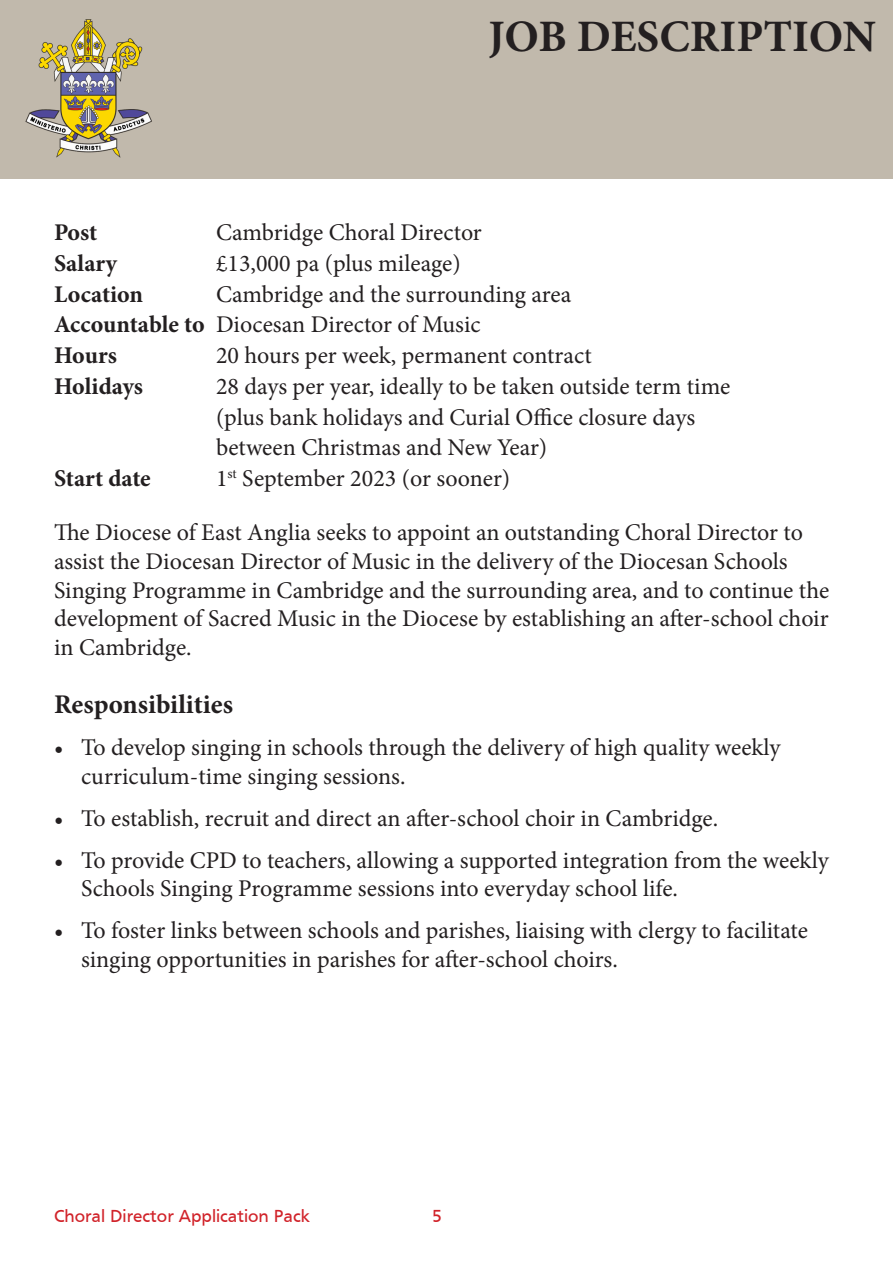
<style>
.page{position:relative;width:893px;height:1263px;background:#fff}
.page>*{position:absolute;margin:0;border:0;box-sizing:border-box;transform-origin:0 0}
.t1{font:700 45px "Minion Pro";color:#231f20}
.t2{font:700 27px "Minion Pro";letter-spacing:-.005em;color:#231f20}
.t3{font:24px/28.8px "Minion Pro";color:#231f20}
.t4{font:700 24px "Minion Pro";color:#231f20}
.t5{font:18px "Frutiger";color:#d1232a}
.s1{font-weight:700}
</style>
<div class="page">
<div style="left:0;top:0;width:893px;height:178px;background:#c1b9ac"></div>
<img style="left:25px;top:19px;width:127px;height:139px">
<p class="t1" style="left:488px;top:5px;width:389px">JOB DESCRIPTION</p>
<p class="t4" style="left:54px;top:215px;width:45px">Post</p>
<p class="t3" style="left:216px;top:218px;width:267px">Cambridge Choral Director</p>
<p class="t4" style="left:54px;top:246px;width:65px">Salary</p>
<p class="t3" style="left:216px;top:249px;width:246px">£13,000 pa (plus mileage)</p>
<p class="t4" style="left:54px;top:277px;width:91px">Location</p>
<p class="t3" style="left:216px;top:280px;width:357px">Cambridge and the surrounding area</p>
<p class="t3" style="left:54px;top:310px;width:428px"><span class="s1">Accountable to</span> Diocesan Director of Music</p>
<p class="t4" style="left:54px;top:338px;width:64px">Hours</p>
<p class="t3" style="left:216px;top:341px;width:377px">20 hours per week, permanent contract</p>
<p class="t4" style="left:54px;top:369px;width:91px">Holidays</p>
<p class="t3" style="left:216px;top:372px;width:516px">28 days per year, ideally to be taken outside term time</p>
<p class="t3" style="left:216px;top:403px;width:481px">(plus bank holidays and Curial Office closure days</p>
<p class="t3" style="left:216px;top:433px;width:333px">between Christmas and New Year)</p>
<p class="t4" style="left:54px;top:461px;width:98px">Start date</p>
<p class="t3" style="left:216px;top:464px;width:296px">1<sup>st</sup> September 2023 (or sooner)</p>
<p class="t3" style="left:54px;top:518px;width:777px">The Diocese of East Anglia seeks to appoint an outstanding Choral Director to assist the Diocesan Director of Music in the delivery of the Diocesan Schools Singing Programme in Cambridge and the surrounding area, and to continue the development of Sacred Music in the Diocese by establishing an after-school choir in Cambridge.</p>
<p class="t2" style="left:54px;top:685px;width:181px">Responsibilities</p>
<p class="t3" style="left:81px;top:733px;width:701px;text-indent:-27px">• To develop singing in schools through the delivery of high quality weekly curriculum-time singing sessions.</p>
<p class="t3" style="left:54px;top:804px;width:666px">• To establish, recruit and direct an after-school choir in Cambridge.</p>
<p class="t3" style="left:81px;top:846px;width:749px;text-indent:-27px">• To provide CPD to teachers, allowing a supported integration from the weekly<br>Schools Singing Programme sessions into everyday school life.</p>
<p class="t3" style="left:81px;top:916px;width:728px;text-indent:-27px">• To foster links between schools and parishes, liaising with clergy to facilitate singing opportunities in parishes for after-school choirs.</p>
<p class="t5" style="left:54px;top:1206px;width:257px">Choral Director Application Pack</p>
<p class="t5" style="left:432px;top:1206px;width:11px">5</p>
</div>
